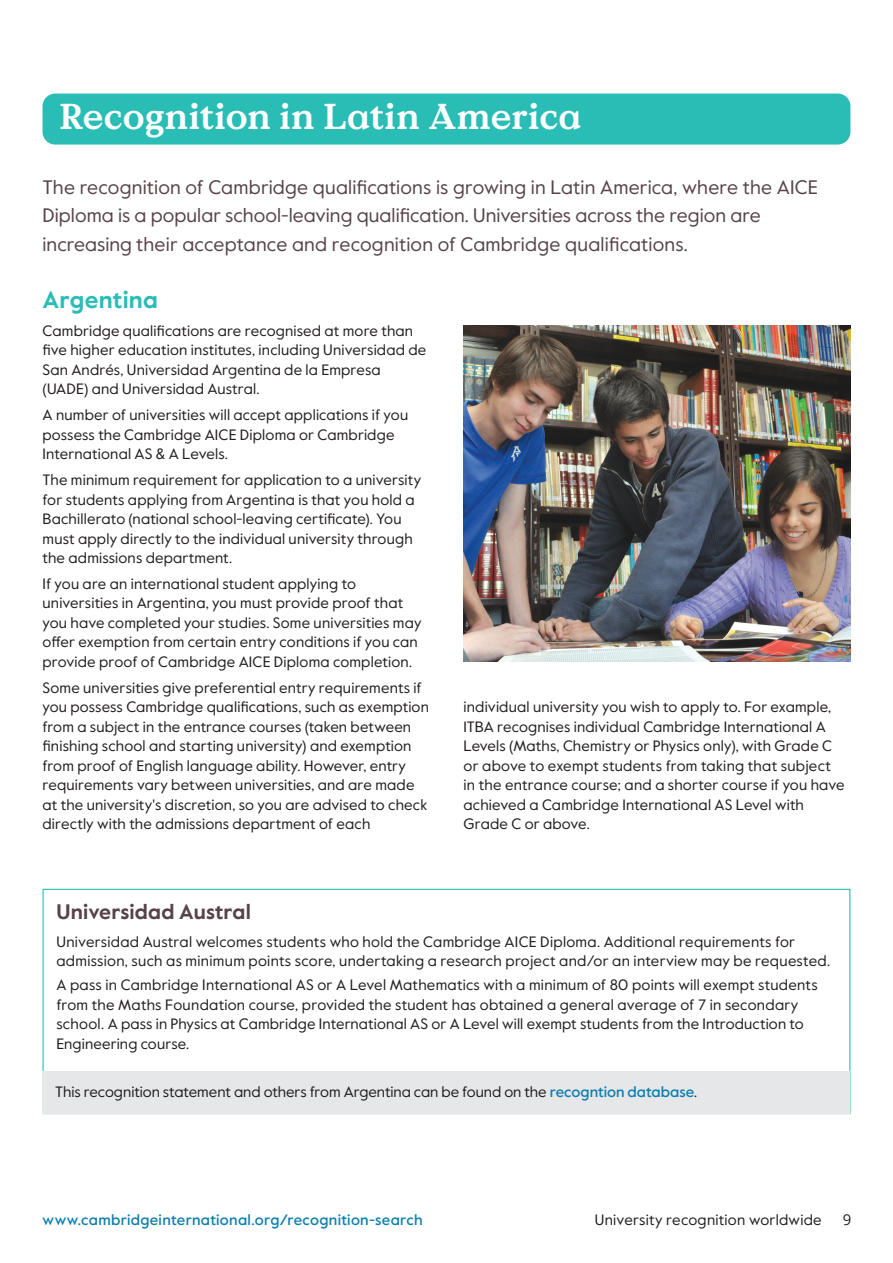
<style>
.page{position:relative;width:893px;height:1263px;background:#fff}
.page>*{position:absolute;margin:0;border:0;box-sizing:border-box;transform-origin:0 0}
.A_head_-_page_headers{font:700 36px "Value Serif Pro";letter-spacing:.005em;color:#fff}
.C_head_-_countries{font:700 24px "Value Sans Pro";letter-spacing:.01em;color:#2abdb6}
.D_head_-_box_head{font:700 21px "Value Sans Pro";letter-spacing:.01em;color:#574348}
.Intro{font:19.5px/28.5px "Value Sans Pro";color:#574348}
.Body{font:15px/19.5px "Value Sans Pro";letter-spacing:.01em;color:#231f20}
.Box_body{font:15px/19.5px "Value Sans Pro";letter-spacing:.015em;color:#231f20}
.t1{font:500 15px "Value Sans Pro";letter-spacing:.02em;color:#0e7fad}
.t2{font:15px "Open Sans";color:#231f20}
.s1{font-weight:500;color:#0e7fad}
</style>
<div class="page">
<img style="left:463px;top:325px;width:387px;height:336px">
<div style="left:43px;top:1071px;width:807px;height:43px;background:#e6e7e9"></div>
<div style="left:43px;top:94px;width:807px;height:51px;background:#2abdb6;border-radius:13px"></div>
<h1 class="A_head_-_page_headers" style="left:60px;top:95px;width:524px">Recognition in Latin America</h1>
<p class="Intro" style="left:43px;top:173px;width:777px">The recognition of Cambridge qualifications is growing in Latin America, where the AICE<br>Diploma is a popular school-leaving qualification. Universities across the region are increasing their acceptance and recognition of Cambridge qualifications.</p>
<h3 class="C_head_-_countries" style="left:43px;top:285px;width:117px">Argentina</h3>
<p class="Body" style="left:43px;top:321px;width:385px">Cambridge qualifications are recognised at more than five higher education institutes, including Universidad de San Andrés, Universidad Argentina de la Empresa (UADE) and Universidad Austral.</p>
<p class="Body" style="left:43px;top:405px;width:367px">A number of universities will accept applications if you possess the Cambridge AICE Diploma or Cambridge<br>International AS &amp; A Levels.</p>
<p class="Body" style="left:43px;top:470px;width:380px">The minimum requirement for application to a university for students applying from Argentina is that you hold a Bachillerato (national school-leaving certificate). You must apply directly to the individual university through the admissions department.</p>
<p class="Body" style="left:43px;top:574px;width:380px">If you are an international student applying to universities in Argentina, you must provide proof that you have completed your studies. Some universities may offer exemption from certain entry conditions if you can provide proof of Cambridge AICE Diploma completion.</p>
<p class="Body" style="left:43px;top:678px;width:388px">Some universities give preferential entry requirements if you possess Cambridge qualifications, such as exemption from a subject in the entrance courses (taken between finishing school and starting university) and exemption from proof of English language ability. However, entry requirements vary between universities, and are made at the university's discretion, so you are advised to check directly with the admissions department of each</p>
<p class="Body" style="left:463px;top:697px;width:383px">individual university you wish to apply to. For example, ITBA recognises individual Cambridge International A Levels (Maths, Chemistry or Physics only), with Grade C or above to exempt students from taking that subject in the entrance course; and a shorter course if you have achieved a Cambridge International AS Level with Grade C or above.</p>
<p class="D_head_-_box_head" style="left:56px;top:899px;width:196px">Universidad Austral</p>
<p class="Box_body" style="left:56px;top:932px;width:775px">Universidad Austral welcomes students who hold the Cambridge AICE Diploma. Additional requirements for admission, such as minimum points score, undertaking a research project and/or an interview may be requested.</p>
<p class="Box_body" style="left:56px;top:976px;width:763px">A pass in Cambridge International AS or A Level Mathematics with a minimum of 80 points will exempt students from the Maths Foundation course, provided the student has obtained a general average of 7 in secondary school. A pass in Physics at Cambridge International AS or A Level will exempt students from the Introduction to Engineering course.</p>
<p class="Box_body" style="left:55px;top:1082px;width:643px">This recognition statement and others from Argentina can be found on the <span class="s1">recogntion database</span>.</p>
<p class="t1" style="left:43px;top:1210px;width:382px">www.cambridgeinternational.org/recognition-search</p>
<p class="Body" style="left:595px;top:1210px;width:229px">University recognition worldwide</p>
<p class="t2" style="left:843px;top:1209px;width:10px">9</p>
</div>
